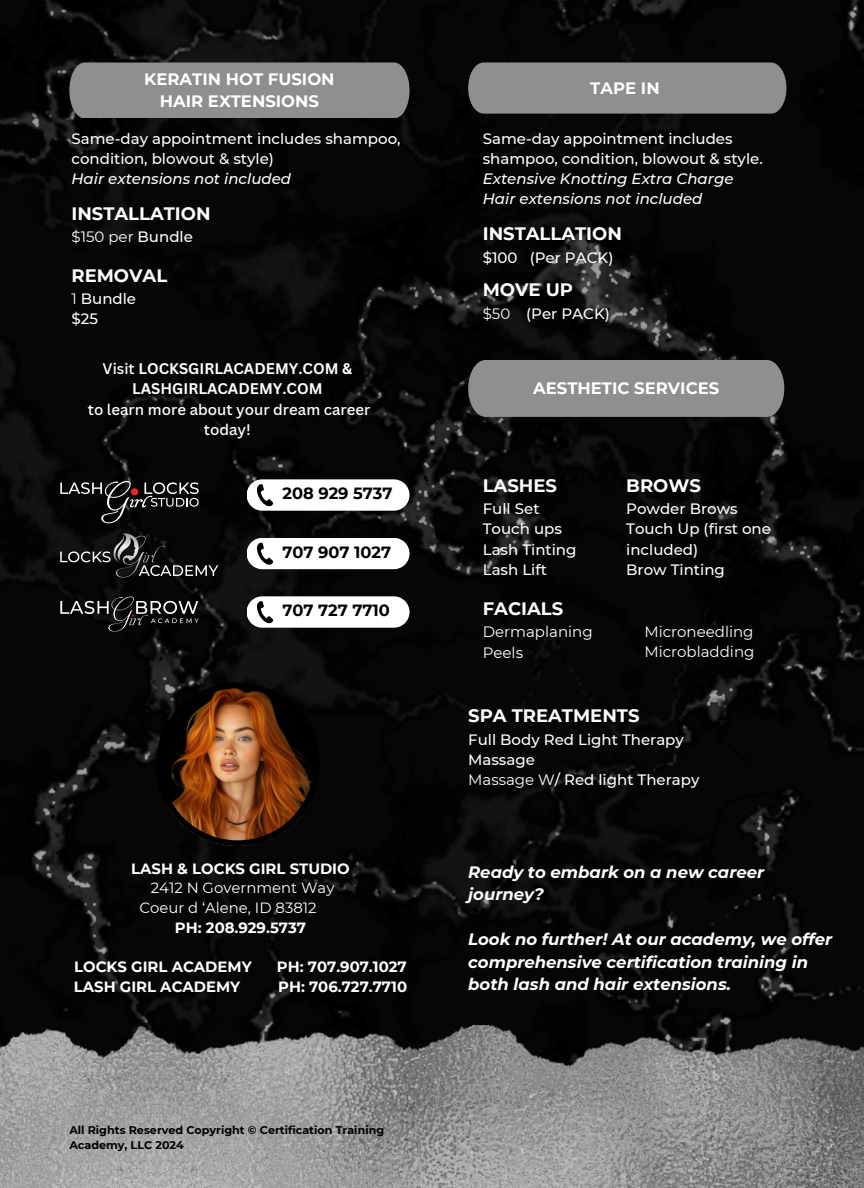
<style>
.page{position:relative;width:864px;height:1188px;background:#fff}
.page>*{position:absolute;margin:0;border:0;box-sizing:border-box;transform-origin:0 0}
.t1{font:700 18px "Montserrat";color:#fff}
.t2{font:italic 700 16.5px/22.5px "Montserrat";color:#fff}
.t3{font:700 16.5px/22.5px "Montserrat";color:#fff;text-align:center}
.t4{font:700 16.2px "Montserrat";color:#000}
.t5{font:500 15px/20.2px "Montserrat";color:#fff}
.t6{font:500 15px/20.2px "Canva Sans";color:#fff;text-align:center}
.t7{font:15px/20.2px "Montserrat";color:#fff}
.t8{font:700 14.85px "Montserrat";color:#fff}
.t9{font:14.85px "Montserrat";color:#fff}
.t10{font:700 11.1px/14.9px "Montserrat";color:#000}
.s1{font-style:italic}
.s2{font-weight:500}
.s3{font-weight:400}
.s4{font-weight:700}
</style>
<div class="page">
<img style="left:0;top:0;width:864px;height:1026px">
<div style="left:69px;top:62px;width:341px;height:56px;background:#8f8f8f"></div>
<div style="left:468px;top:62px;width:318px;height:52px;background:#8f8f8f"></div>
<svg style="left:60px;top:533px;width:158px;height:44px"></svg>
<svg style="left:60px;top:481px;width:139px;height:42px"></svg>
<svg style="left:60px;top:597px;width:139px;height:35px"></svg>
<svg style="left:247px;top:479px;width:163px;height:32px"></svg>
<svg style="left:247px;top:538px;width:163px;height:31px"></svg>
<svg style="left:247px;top:596px;width:163px;height:32px"></svg>
<div style="left:468px;top:360px;width:316px;height:57px;background:#8f8f8f"></div>
<img style="left:0;top:1026px;width:864px;height:162px">
<img style="left:156px;top:683px;width:163px;height:163px">
<p class="t3" style="left:144px;top:68px;width:192px">KERATIN HOT FUSION<br>HAIR EXTENSIONS</p>
<h1 class="t3" style="left:590px;top:77px;width:71px">TAPE IN</h1>
<h3 class="t5" style="left:71px;top:128px;width:331px">Same-day appointment includes shampoo, condition, blowout &amp; style)<br><span class="s1">Hair extensions not included</span></h3>
<h5 class="t5" style="left:483px;top:128px;width:282px">Same-day appointment includes shampoo, condition, blowout &amp; style.<br><span class="s1">Extensive Knotting Extra Charge Hair extensions not included</span></h5>
<h5 class="t1" style="left:71px;top:202px;width:141px">INSTALLATION</h5>
<h5 class="t7" style="left:71px;top:227px;width:123px">$150 per <span class="s2">Bundle</span></h5>
<h3 class="t1" style="left:71px;top:264px;width:97px">REMOVAL</h3>
<h3 class="t5" style="left:71px;top:289px;width:66px"><span class="s3">1</span> Bundle $25</h3>
<h1 class="t6" style="left:88px;top:358px;width:284px">Visit <span class="s4">LOCKSGIRLACADEMY.COM &amp;<br>LASHGIRLACADEMY.COM<br></span>to learn more about your dream career today!</h1>
<h1 class="t4" style="left:283px;top:483px;width:112px">208 929 5737</h1>
<h5 class="t4" style="left:283px;top:542px;width:110px">707 907 1027</h5>
<p class="t4" style="left:283px;top:600px;width:109px">707 727 7710</p>
<h5 class="t8" style="left:131px;top:859px;width:220px">LASH &amp; LOCKS GIRL STUDIO</h5>
<h5 class="t9" style="left:151px;top:879px;width:185px">2412 N Government Way</h5>
<h5 class="t9" style="left:139px;top:899px;width:179px">Coeur d ‘Alene, ID 83812</h5>
<h5 class="t8" style="left:175px;top:918px;width:133px">PH: 208.929.5737</h5>
<h6 class="t8" style="left:74px;top:958px;width:179px">LOCKS GIRL ACADEMY</h6>
<h6 class="t8" style="left:277px;top:958px;width:131px">PH: 707.907.1027</h6>
<h6 class="t8" style="left:74px;top:977px;width:168px">LASH GIRL ACADEMY</h6>
<h6 class="t8" style="left:278px;top:977px;width:130px">PH: 706.727.7710</h6>
<h6 class="t10" style="left:69px;top:1123px;width:316px">All Rights Reserved Copyright © Certification Training<br>Academy, LLC 2024</h6>
<h5 class="t1" style="left:483px;top:223px;width:141px">INSTALLATION</h5>
<h5 class="t5" style="left:483px;top:247px;width:132px">$100 (Per PACK)</h5>
<h6 class="t1" style="left:483px;top:279px;width:92px">MOVE UP</h6>
<h6 class="t5" style="left:483px;top:303px;width:129px"><span class="s3">$50</span> (Per PACK)</h6>
<p class="t3" style="left:533px;top:377px;width:188px">AESTHETIC SERVICES</p>
<p class="t1" style="left:483px;top:474px;width:76px">LASHES</p>
<p class="t5" style="left:483px;top:499px;width:95px">Full Set<br>Touch ups<br>Lash Tinting<br>Lash Lift</p>
<h1 class="t1" style="left:626px;top:474px;width:76px">BROWS</h1>
<h1 class="t5" style="left:626px;top:499px;width:146px">Powder Brows<br>Touch Up (first one included)<br>Brow Tinting</h1>
<p class="t1" style="left:483px;top:598px;width:82px">FACIALS</p>
<p class="t7" style="left:483px;top:622px;width:111px">Dermaplaning<br>Peels</p>
<h1 class="t7" style="left:644px;top:622px;width:112px">Microneedling<br>Microbladding</h1>
<h5 class="t1" style="left:468px;top:705px;width:173px">SPA TREATMENTS</h5>
<h5 class="t5" style="left:468px;top:729px;width:233px">Full Body Red Light Therapy<br>Massage<br><span class="s3">Massage W</span>/ Red light Therapy</h5>
<h6 class="t2" style="left:468px;top:860px;width:298px">Ready to embark on a new career journey?</h6>
<h6 class="t2" style="left:468px;top:928px;width:366px">Look no further! At our academy, we offer comprehensive certification training in both lash and hair extensions.</h6>
</div>
